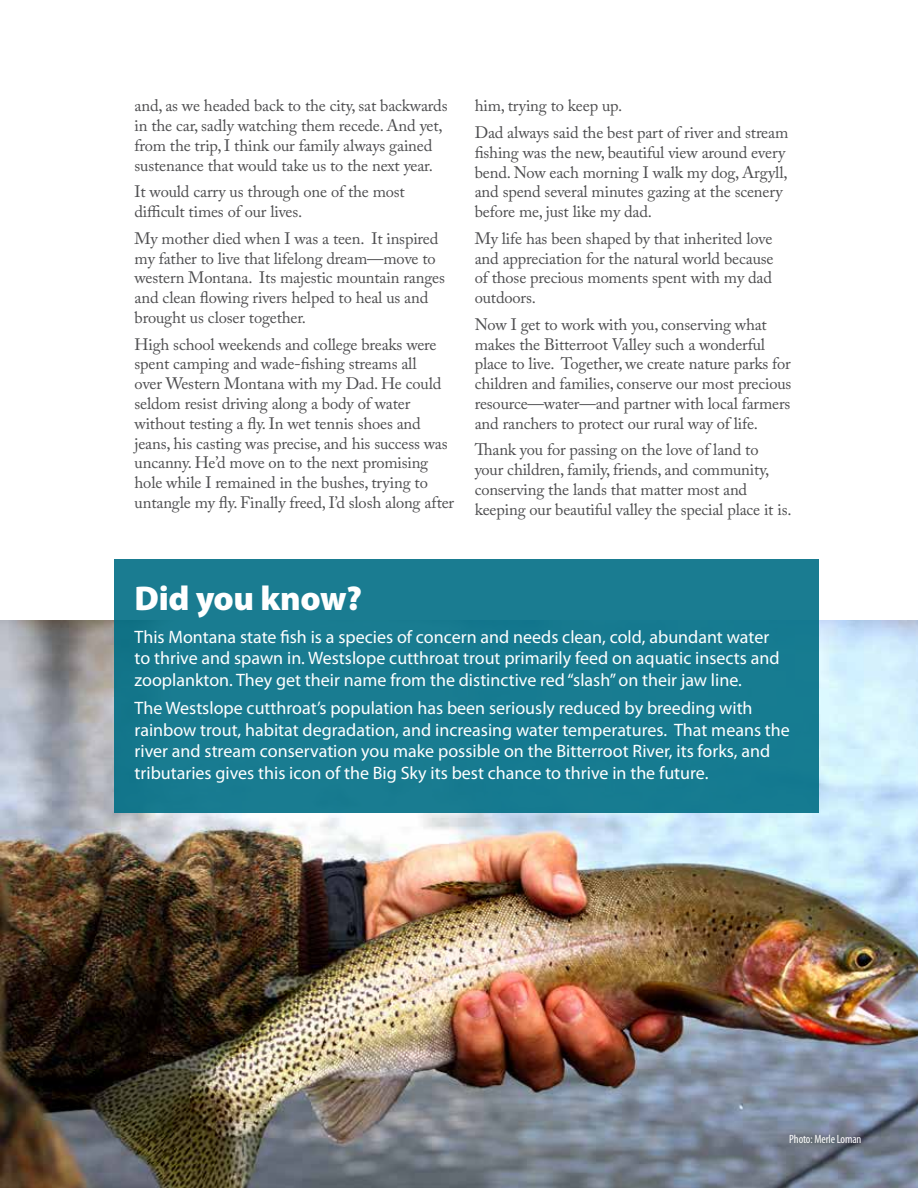
<style>
.page{position:relative;width:918px;height:1188px;background:#fff}
.page>*{position:absolute;margin:0;border:0;box-sizing:border-box;transform-origin:0 0}
.t1{font:900 34.5px "Myriad Pro";letter-spacing:-.01em;color:#fff}
.t2{font:18px/21.6px "Myriad Pro";color:#fff}
.t3{font:16.5px/19.8px "Adobe Caslon Pro";letter-spacing:-.01em;color:#4d4d4f}
.t4{font:condensed 12px "Myriad Pro";letter-spacing:-.01em;color:#fff}
</style>
<div class="page">
<img style="left:0;top:621px;width:918px;height:567px">
<div style="left:114px;top:559px;width:705px;height:254px;background:#197c91"></div>
<p class="t3" style="left:135px;top:96px;width:315px">and, as we headed back to the city, sat backwards in the car, sadly watching them recede. And yet, from the trip, I think our family always gained sustenance that would take us to the next year.</p>
<p class="t3" style="left:135px;top:182px;width:272px">It would carry us through one of the most difficult times of our lives.</p>
<p class="t3" style="left:135px;top:228px;width:312px">My mother died when I was a teen. It inspired my father to live that lifelong dream—move to western Montana. Its majestic mountain ranges and clean flowing rivers helped to heal us and brought us closer together.</p>
<p class="t3" style="left:135px;top:334px;width:321px">High school weekends and college breaks were spent camping and wade-fishing streams all<br>over Western Montana with my Dad. He could seldom resist driving along a body of water without testing a fly. In wet tennis shoes and jeans, his casting was precise, and his success was uncanny. He’d move on to the next promising hole while I remained in the bushes, trying to untangle my fly. Finally freed, I’d slosh along after</p>
<p class="t3" style="left:475px;top:93px;width:315px;line-height:26.5px">him, trying to keep up.<br>Dad always said the best part of river and stream</p>
<p class="t3" style="left:475px;top:142px;width:314px">fishing was the new, beautiful view around every bend. Now each morning I walk my dog, Argyll, and spend several minutes gazing at the scenery before me, just like my dad.</p>
<p class="t3" style="left:475px;top:228px;width:300px;text-align:justify">My life has been shaped by that inherited love and appreciation for the natural world because of those precious moments spent with my dad outdoors.</p>
<p class="t3" style="left:475px;top:314px;width:318px">Now I get to work with you, conserving what makes the Bitterroot Valley such a wonderful place to live. Together, we create nature parks for children and families, conserve our most precious resource—water—and partner with local farmers and ranchers to protect our rural way of life.</p>
<p class="t3" style="left:475px;top:440px;width:318px">Thank you for passing on the love of land to<br>your children, family, friends, and community, conserving the lands that matter most and keeping our beautiful valley the special place it is.</p>
<h1 class="t1" style="left:135px;top:575px;width:229px">Did you know?</h1>
<p class="t2" style="left:135px;top:626px;width:647px">This Montana state fish is a species of concern and needs clean, cold, abundant water to thrive and spawn in. Westslope cutthroat trout primarily feed on aquatic insects and zooplankton. They get their name from the distinctive red “slash” on their jaw line.</p>
<p class="t2" style="left:135px;top:697px;width:657px">The Westslope cutthroat’s population has been seriously reduced by breeding with rainbow trout, habitat degradation, and increasing water temperatures. That means the river and stream conservation you make possible on the Bitterroot River, its forks, and tributaries gives this icon of the Big Sky its best chance to thrive in the future.</p>
<p class="t4" style="left:789px;top:1132px;width:74px">Photo: Merle Loman</p>
</div>
